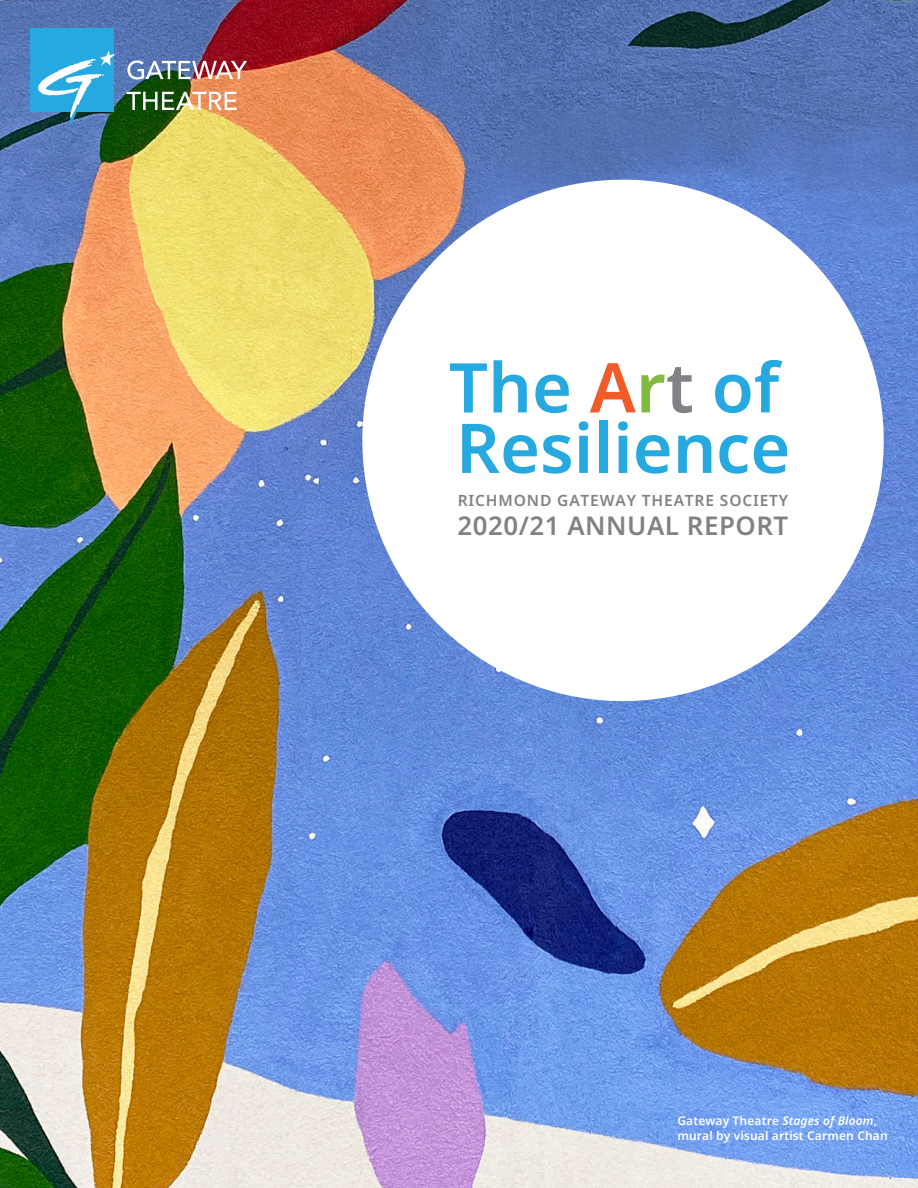
<style>
.page{position:relative;width:918px;height:1188px;background:#fff}
.page>*{position:absolute;margin:0;border:0;box-sizing:border-box;transform-origin:0 0}
.t1{font:600 68.7px/60.4px "Noto Sans";color:#26a9e0}
.t2{font:600 25.8px "Noto Sans";letter-spacing:.02em;color:#808285}
.t3{font:600 15.6px "Noto Sans";letter-spacing:.055em;color:#808285}
.t4{font:600 12px/14.9px "Noto Sans";letter-spacing:.01em;color:#fff}
.s1{color:#f15a29}
.s2{color:#82ba41}
.s3{color:#808285}
.s4{font-style:italic}
</style>
<div class="page">
<img style="left:0;top:0;width:918px;height:1188px">
<svg style="left:341px;top:159px;width:564px;height:563px"></svg>
<img style="left:127px;top:60px;width:120px;height:20px">
<svg style="left:127px;top:92px;width:110px;height:18px"></svg>
<div style="left:30px;top:29px;width:84px;height:83px;background:#26a9e0"></div>
<svg style="left:38px;top:50px;width:78px;height:75px"></svg>
<p class="t1" style="left:449px;top:359px;width:343px">The <span class="s1">A</span><span class="s2">r</span><span class="s3">t</span> of<br>Resilience</p>
<p class="t3" style="left:458px;top:490px;width:332px">RICHMOND GATEWAY THEATRE SOCIETY</p>
<p class="t2" style="left:458px;top:507px;width:332px">2020/21 ANNUAL REPORT</p>
<p class="t4" style="left:677px;top:1114px;width:212px">Gateway Theatre <span class="s4">Stages of Bloom</span>, mural by visual artist Carmen Chan</p>
</div>
